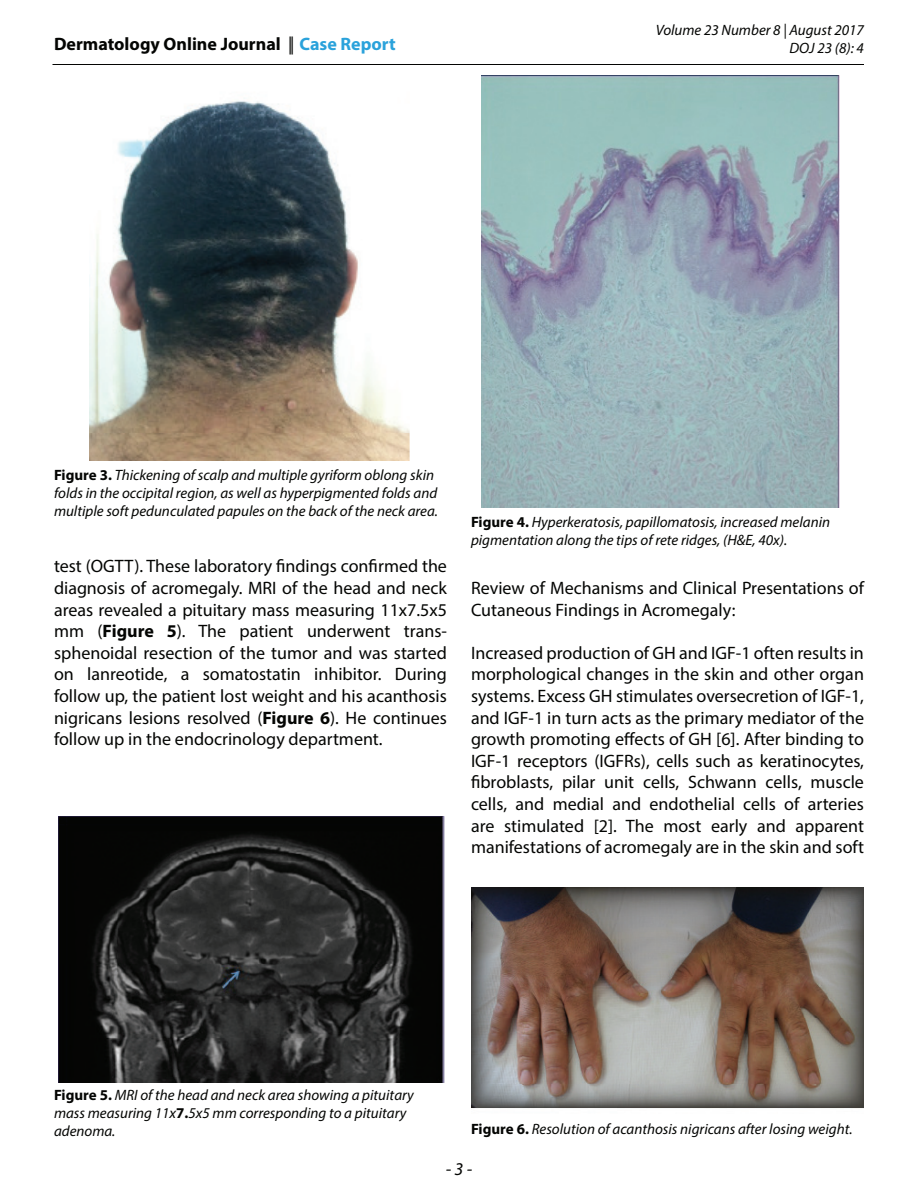
<style>
.page{position:relative;width:918px;height:1188px;background:#fff}
.page>*{position:absolute;margin:0;border:0;box-sizing:border-box;transform-origin:0 0}
.Body_text{font:18px/21.6px "Myriad Pro";color:#040503;text-align:justify}
.t1{font:700 18px "Myriad Pro";color:#040503}
.t2{font:italic 18px "Myriad Pro";color:#040503}
.Figure_caption{font:italic 15px/18px "Myriad Pro";color:#040503}
.s1{font-weight:400}
.s2{color:#2aa2db}
.s3{font-weight:700;font-style:normal}
.s4{font-weight:700}
</style>
<div class="page">
<hr style="left:52px;top:64px;width:812px;height:1px;background:#040503">
<img style="left:90px;top:101px;width:320px;height:360px">
<img style="left:471px;top:888px;width:393px;height:221px">
<img style="left:58px;top:817px;width:387px;height:266px">
<img style="left:482px;top:76px;width:358px;height:432px">
<p class="t1" style="left:54px;top:32px;width:343px">Dermatology Online Journal <span class="s1">||</span> <span class="s2">Case Report</span></p>
<p class="Figure_caption" style="left:656px;top:20px;width:210px;text-align:right">Volume 23 Number 8 | August 2017<br>DOJ 23 (8): 4</p>
<p class="Figure_caption" style="left:54px;top:465px;width:386px"><span class="s3">Figure 3.</span> Thickening of scalp and multiple gyriform oblong skin folds in the occipital region, as well as hyperpigmented folds and multiple soft pedunculated papules on the back of the neck area.</p>
<p class="Body_text" style="left:54px;top:555px;width:395px">test (OGTT). These laboratory findings confirmed the diagnosis of acromegaly. MRI of the head and neck areas revealed a pituitary mass measuring 11x7.5x5 mm (<span class="s4">Figure 5</span>). The patient underwent trans&shy;sphenoidal resection of the tumor and was started on lanreotide, a somatostatin inhibitor. During follow up, the patient lost weight and his acanthosis nigricans lesions resolved (<span class="s4">Figure 6</span>). He continues follow up in the endocrinology department.</p>
<p class="Figure_caption" style="left:471px;top:513px;width:361px"><span class="s3">Figure 4.</span> Hyperkeratosis, papillomatosis, increased melanin pigmentation along the tips of rete ridges, (H&amp;E, 40x).</p>
<p class="Body_text" style="left:471px;top:577px;width:395px">Review of Mechanisms and Clinical Presentations of<br>Cutaneous Findings in Acromegaly:</p>
<p class="Body_text" style="left:471px;top:642px;width:395px">Increased production of GH and IGF-1 often results in morphological changes in the skin and other organ systems. Excess GH stimulates oversecretion of IGF-1, and IGF-1 in turn acts as the primary mediator of the growth promoting effects of GH [6]. After binding to IGF-1 receptors (IGFRs), cells such as keratinocytes, fibroblasts, pilar unit cells, Schwann cells, muscle cells, and medial and endothelial cells of arteries are stimulated [2]. The most early and apparent manifestations of acromegaly are in the skin and soft</p>
<p class="Figure_caption" style="left:54px;top:1086px;width:361px"><span class="s3">Figure 5.</span> MRI of the head and neck area showing a pituitary mass measuring 11x<span class="s3">7.</span>5x5 mm corresponding to a pituitary adenoma.</p>
<p class="Figure_caption" style="left:471px;top:1120px;width:383px"><span class="s3">Figure 6.</span> Resolution of acanthosis nigricans after losing weight.</p>
<p class="t2" style="left:446px;top:1157px;width:28px">- 3 -</p>
</div>
